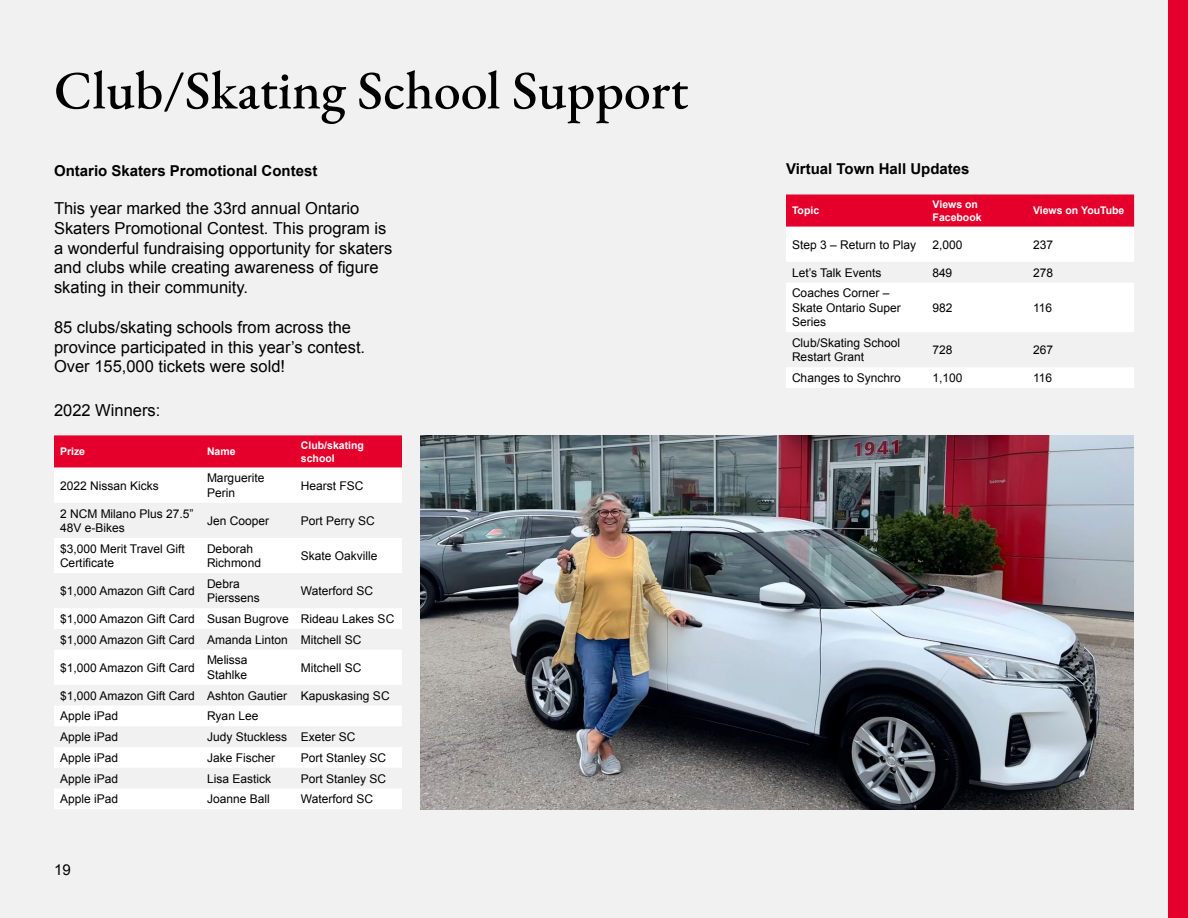
<style>
.page{position:relative;width:1188px;height:918px;background:#f1f1f2}
.page>*{position:absolute;margin:0;border:0;box-sizing:border-box;transform-origin:0 0}
.Headings{font:54px "EB Garamond";color:#000}
.Body_Copy{font:16.5px/19.8px "Arial";color:#000}
.Body_Copy-2{font:700 15px "Arial";color:#000}
.t1{font:15px "Arial";color:#000}
.t2{font:12px/14.4px "Arial";color:#000}
.t3{font:700 10.5px/12.6px "Arial";color:#fff}
</style>
<div class="page">
<div style="left:1169px;top:0;width:19px;height:918px;background:#e4002b"></div>
<div style="left:54px;top:435px;width:348px;height:33px;background:#e4002b"></div>
<svg style="left:54px;top:468px;width:348px;height:341px;fill:#fff"></svg>
<div style="left:786px;top:195px;width:348px;height:32px;background:#e4002b"></div>
<svg style="left:786px;top:227px;width:348px;height:161px;fill:#fff"></svg>
<img style="left:420px;top:435px;width:714px;height:375px">
<h2 class="Headings" style="left:54px;top:55px;width:636px">Club/Skating School Support</h2>
<p class="Body_Copy-2" style="left:54px;top:161px;width:265px">Ontario Skaters Promotional Contest</p>
<p class="Body_Copy" style="left:54px;top:199px;width:340px">This year marked the 33rd annual Ontario Skaters Promotional Contest. This program is a wonderful fundraising opportunity for skaters and clubs while creating awareness of figure skating in their community.</p>
<p class="Body_Copy" style="left:54px;top:317px;width:313px">85 clubs/skating schools from across the province participated in this year’s contest.</p>
<p class="Body_Copy" style="left:54px;top:357px;width:233px">Over 155,000 tickets were sold!</p>
<p class="Body_Copy" style="left:54px;top:401px;width:108px">2022 Winners:</p>
<p class="t3" style="left:60px;top:446px;width:27px">Prize</p>
<p class="t3" style="left:207px;top:446px;width:30px">Name</p>
<p class="t3" style="left:301px;top:439px;width:65px">Club/skating school</p>
<p class="t2" style="left:60px;top:478px;width:100px">2022 Nissan Kicks</p>
<p class="t2" style="left:207px;top:471px;width:59px">Marguerite<br>Perin</p>
<p class="t2" style="left:301px;top:478px;width:64px">Hearst FSC</p>
<p class="t2" style="left:60px;top:506px;width:135px">2 NCM Milano Plus 27.5”<br>48V e-Bikes</p>
<p class="t2" style="left:207px;top:513px;width:64px">Jen Cooper</p>
<p class="t2" style="left:301px;top:513px;width:76px">Port Perry SC</p>
<p class="t2" style="left:60px;top:541px;width:126px">$3,000 Merit Travel Gift<br>Certificate</p>
<p class="t2" style="left:207px;top:541px;width:48px">Deborah</p>
<p class="t2" style="left:301px;top:549px;width:78px">Skate Oakville</p>
<p class="t2" style="left:207px;top:556px;width:56px">Richmond</p>
<p class="t2" style="left:60px;top:584px;width:136px">$1,000 Amazon Gift Card</p>
<p class="t2" style="left:207px;top:577px;width:34px">Debra</p>
<p class="t2" style="left:207px;top:591px;width:54px">Pierssens</p>
<p class="t2" style="left:301px;top:584px;width:74px">Waterford SC</p>
<p class="t2" style="left:60px;top:612px;width:136px">$1,000 Amazon Gift Card</p>
<p class="t2" style="left:207px;top:612px;width:83px">Susan Bugrove</p>
<p class="t2" style="left:301px;top:612px;width:95px">Rideau Lakes SC</p>
<p class="t2" style="left:60px;top:632px;width:136px">$1,000 Amazon Gift Card</p>
<p class="t2" style="left:207px;top:632px;width:82px">Amanda Linton</p>
<p class="t2" style="left:301px;top:632px;width:62px">Mitchell SC</p>
<p class="t2" style="left:60px;top:660px;width:136px">$1,000 Amazon Gift Card</p>
<p class="t2" style="left:207px;top:653px;width:42px">Melissa<br>Stahlke</p>
<p class="t2" style="left:301px;top:660px;width:62px">Mitchell SC</p>
<p class="t2" style="left:60px;top:688px;width:136px">$1,000 Amazon Gift Card</p>
<p class="t2" style="left:207px;top:688px;width:82px">Ashton Gautier</p>
<p class="t2" style="left:301px;top:688px;width:90px">Kapuskasing SC</p>
<p class="t2" style="left:60px;top:709px;width:60px">Apple iPad</p>
<p class="t2" style="left:207px;top:709px;width:53px">Ryan Lee</p>
<p class="t2" style="left:60px;top:730px;width:60px">Apple iPad</p>
<p class="t2" style="left:207px;top:730px;width:82px">Judy Stuckless</p>
<p class="t2" style="left:301px;top:730px;width:56px">Exeter SC</p>
<p class="t2" style="left:60px;top:750px;width:60px">Apple iPad</p>
<p class="t2" style="left:207px;top:750px;width:70px">Jake Fischer</p>
<p class="t2" style="left:301px;top:750px;width:87px">Port Stanley SC</p>
<p class="t2" style="left:60px;top:771px;width:60px">Apple iPad</p>
<p class="t2" style="left:207px;top:771px;width:66px">Lisa Eastick</p>
<p class="t2" style="left:301px;top:771px;width:87px">Port Stanley SC</p>
<p class="t2" style="left:60px;top:792px;width:60px">Apple iPad</p>
<p class="t2" style="left:207px;top:792px;width:64px">Joanne Ball</p>
<p class="t2" style="left:301px;top:792px;width:74px">Waterford SC</p>
<p class="t1" style="left:54px;top:860px;width:18px">19</p>
<p class="Body_Copy-2" style="left:786px;top:159px;width:185px">Virtual Town Hall Updates</p>
<p class="t3" style="left:792px;top:205px;width:29px">Topic</p>
<p class="t3" style="left:933px;top:199px;width:47px">Views on</p>
<p class="t3" style="left:933px;top:211px;width:51px">Facebook</p>
<p class="t3" style="left:1033px;top:205px;width:93px">Views on YouTube</p>
<p class="t2" style="left:792px;top:237px;width:126px">Step 3 – Return to Play</p>
<p class="t2" style="left:933px;top:237px;width:32px">2,000</p>
<p class="t2" style="left:1033px;top:237px;width:22px">237</p>
<p class="t2" style="left:792px;top:265px;width:91px">Let’s Talk Events</p>
<p class="t2" style="left:933px;top:265px;width:21px">849</p>
<p class="t2" style="left:1033px;top:265px;width:22px">278</p>
<p class="t2" style="left:792px;top:286px;width:110px">Coaches Corner –<br>Skate Ontario Super<br>Series</p>
<p class="t2" style="left:933px;top:300px;width:22px">982</p>
<p class="t2" style="left:1033px;top:300px;width:21px">116</p>
<p class="t2" style="left:792px;top:336px;width:110px">Club/Skating School<br>Restart Grant</p>
<p class="t2" style="left:933px;top:343px;width:22px">728</p>
<p class="t2" style="left:1033px;top:343px;width:22px">267</p>
<p class="t2" style="left:792px;top:371px;width:110px">Changes to Synchro</p>
<p class="t2" style="left:933px;top:371px;width:32px">1,100</p>
<p class="t2" style="left:1033px;top:371px;width:21px">116</p>
</div>
